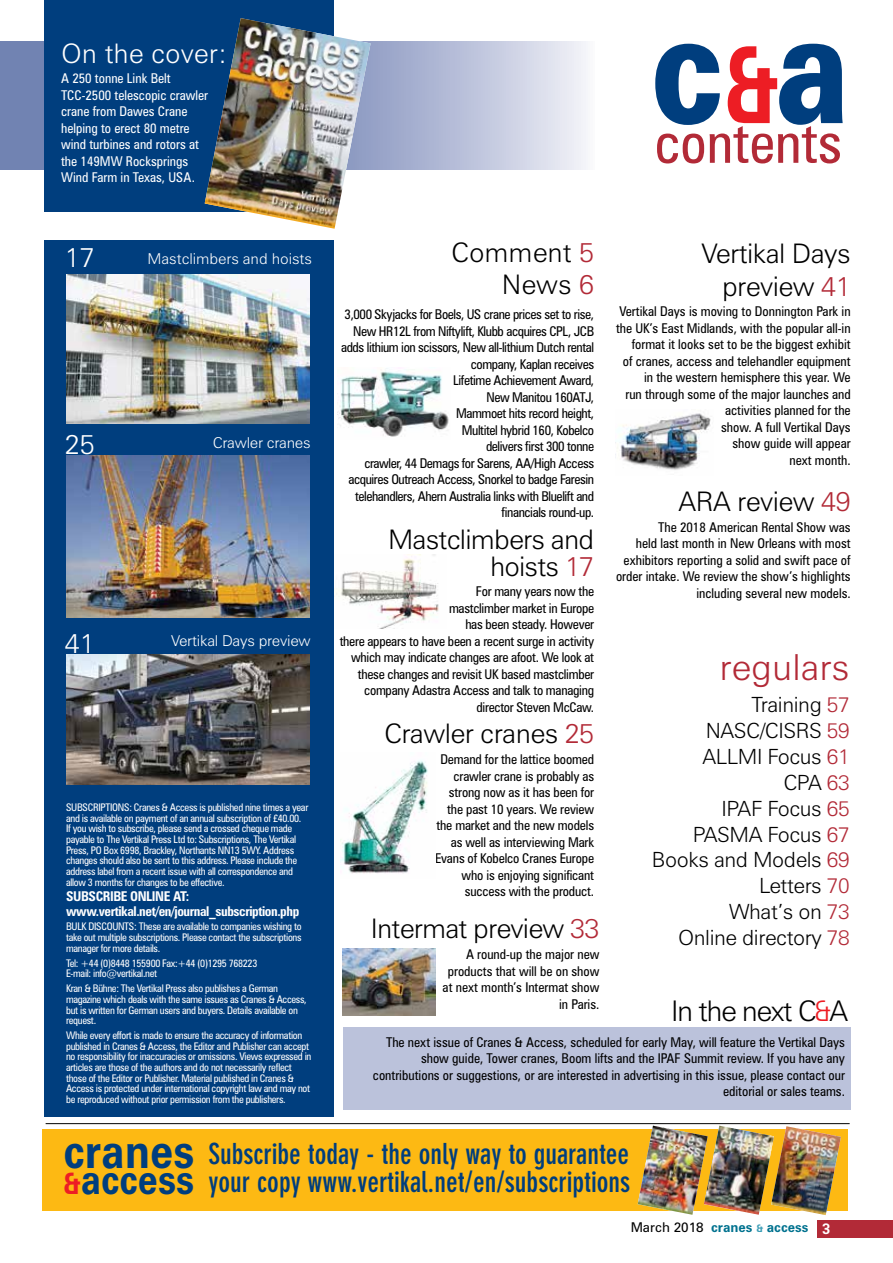
<style>
.page{position:relative;width:893px;height:1263px;background:#fff}
.page>*{position:absolute;margin:0;border:0;box-sizing:border-box;transform-origin:0 0}
.t1{font:900 154.5px "Zurich BT";color:#003e7e;scale:.79 1}
.t2{font:700 106.5px "Zurich BT";color:#ed1d24;scale:.79 1}
.t3{font:condensed 57px "Zurich BT";color:#b22a37}
.t4{font:700 47.4px "Zurich BT";color:#003e7e;scale:.9 1}
.t5{font:700 40.95px "Zurich BT";color:#003e7e;scale:.9 1}
.t6{font:300 36px "Zurich BT";color:#b22a37}
.t7{font:700 condensed 28.65px/28.2px "DIN Neuzeit Grotesk";color:#003e7e}
.t8{font:300 28.5px "Zurich BT";letter-spacing:-.05em;color:#000}
.t9{font:300 27px/32.4px "Zurich BT";letter-spacing:-.02em;color:#000;text-align:right}
.t10{font:300 27px "Zurich BT";color:#fff}
.t11{font:300 27px/32.4px "Zurich BT";color:#000;text-align:right}
.t12{font:300 21px/25.8px "Zurich BT";letter-spacing:-.02em;color:#000;text-align:right}
.t13{font:300 15px "Zurich BT";letter-spacing:-.015em;color:#fff}
.t14{font:condensed 13.5px/16.5px "Zurich BT";letter-spacing:-.01em;color:#000;text-align:right}
.t15{font:condensed 13.5px/16.5px "Zurich BT";letter-spacing:-.03em;color:#000;text-align:right}
.t16{font:condensed 13.5px/16.5px "Zurich BT";color:#fff}
.t17{font:700 condensed 13.5px/14.9px "Zurich BT";letter-spacing:-.03em;color:#fff}
.t18{font:700 13.5px "Zurich BT";color:#00728f}
.t19{font:condensed 10.5px/10.6px "Zurich BT";letter-spacing:-.03em;color:#fff}
.s1{font-weight:900;font-size:154.5px;color:#003e7e}
.s2{color:#b22a37}
.s3{color:#ed1d24}
.s4{font-size:29.7px;color:#ed1d24}
.s5{font-weight:400;color:#000}
.s6{font-size:10.5px;color:#3c9db6}
.s7{font-size:15px;color:#fff}
</style>
<div class="page">
<div style="left:818px;top:1220px;width:75px;height:17px;background:#b22a37"></div>
<div style="left:343px;top:1027px;width:508px;height:83px;background:#bbc2db"></div>
<svg style="left:0;top:42px;width:586px;height:128px;background:#b3bbd6"></svg>
<div style="left:44px;top:0;width:289px;height:212px;background:#003e7e"></div>
<div style="left:44px;top:240px;width:289px;height:876px;background:#003e7e"></div>
<hr style="left:46px;top:1123px;width:804px;height:1px;background:#000">
<img style="left:67px;top:274px;width:242px;height:149px">
<img style="left:67px;top:456px;width:242px;height:162px">
<img style="left:67px;top:654px;width:242px;height:130px">
<img style="left:205px;top:18px;width:166px;height:211px">
<img style="left:617px;top:413px;width:94px;height:57px">
<div style="left:42px;top:1129px;width:805px;height:82px;background:#fdb913"></div>
<img style="left:638px;top:1126px;width:133px;height:89px">
<img style="left:771px;top:1126px;width:70px;height:89px">
<img style="left:338px;top:367px;width:111px;height:70px">
<img style="left:336px;top:554px;width:103px;height:75px">
<img style="left:341px;top:760px;width:87px;height:114px">
<img style="left:343px;top:949px;width:92px;height:66px">
<h3 class="t10" style="left:61px;top:37px;width:168px">On the cover:</h3>
<p class="t16" style="left:61px;top:70px;width:149px">A 250 tonne Link Belt<br>TCC-2500 telescopic crawler crane from Dawes Crane helping to erect 80 metre wind turbines and rotors at the 149MW Rocksprings<br>Wind Farm in Texas, USA.</p>
<h3 class="t10" style="left:65px;top:241px;width:31px">17</h3>
<p class="t13" style="left:148px;top:250px;width:166px">Mastclimbers and hoists</p>
<h3 class="t10" style="left:65px;top:428px;width:31px">25</h3>
<p class="t13" style="left:213px;top:433px;width:99px">Crawler cranes</p>
<h3 class="t10" style="left:65px;top:627px;width:31px">41</h3>
<p class="t13" style="left:171px;top:632px;width:141px">Vertikal Days preview</p>
<p class="t19" style="left:66px;top:802px;width:244px">SUBSCRIPTIONS: Cranes &amp; Access is published nine times a year and is available on payment of an annual subscription of £40.00.<br>If you wish to subscribe, please send a crossed cheque made payable to The Vertikal Press Ltd to: Subscriptions, The Vertikal Press, PO Box 6998, Brackley, Northants NN13 5WY. Address changes should also be sent to this address. Please include the address label from a recent issue with all correspondence and allow 3 months for changes to be effective.</p>
<p class="t17" style="left:66px;top:888px;width:235px">Subscribe online at: www.vertikal.net/en/journal_subscription.php</p>
<p class="t19" style="left:66px;top:921px;width:237px;text-align:justify">BULK DISCOUNTS: These are available to companies wishing to take out multiple subscriptions. Please contact the subscriptions manager for more details.</p>
<p class="t19" style="left:66px;top:957px;width:193px">Tel: +44 (0)8448 155900 Fax:+44 (0)1295 768223<br>E-mail: info@vertikal.net</p>
<p class="t19" style="left:66px;top:983px;width:242px">Kran &amp; Bühne: The Vertikal Press also publishes a German magazine which deals with the same issues as Cranes &amp; Access, but is written for German users and buyers. Details available on request.</p>
<p class="t19" style="left:66px;top:1030px;width:247px">While every effort is made to ensure the accuracy of information published in Cranes &amp; Access, the Editor and Publisher can accept no responsibility for inaccuracies or omissions. Views expressed in articles are those of the authors and do not necessarily reflect those of the Editor or Publisher. Material published in Cranes &amp; Access is protected under international copyright law and may not be reproduced without prior permission from the publishers.</p>
<h1 class="t1" style="left:650px;top:-26px;width:95px">c</h1>
<h3 class="t3" style="left:654px;top:108px;width:189px">contents</h3>
<h2 class="t2" style="left:724px;top:20px;width:160px">&amp;<span class="s1">a</span></h2>
<h3 class="t11" style="left:451px;top:236px;width:144px">Comment <span class="s2">5<br></span>News <span class="s2">6</span></h3>
<p class="t15" style="left:341px;top:306px;width:255px">3,000 Skyjacks for Boels, US crane prices set to rise, New HR12L from Niftylift, Klubb acquires CPL, JCB adds lithium ion scissors, New all-lithium Dutch rental company, Kaplan receives<br>Lifetime Achievement Award,<br>New Manitou 160ATJ,<br>Mammoet hits record height,<br>Multitel hybrid 160, Kobelco<br>delivers first 300 tonne<br>crawler, 44 Demags for Sarens, AA/High Access acquires Outreach Access, Snorkel to badge Faresin telehandlers, Ahern Australia links with Bluelift and financials round-up.</p>
<h3 class="t9" style="left:388px;top:525px;width:208px;line-height:27px">Mastclimbers and hoists <span class="s2">17</span></h3>
<p class="t14" style="left:340px;top:583px;width:256px">For many years now the<br>mastclimber market in Europe<br>has been steady. However<br>there appears to have been a recent surge in activity which may indicate changes are afoot. We look at these changes and revisit UK based mastclimber company Adastra Access and talk to managing director Steven McCaw.</p>
<h3 class="t9" style="left:384px;top:717px;width:212px">Crawler cranes <span class="s2">25</span></h3>
<p class="t14" style="left:435px;top:751px;width:161px">Demand for the lattice boomed crawler crane is probably as strong now as it has been for the past 10 years. We review the market and the new models as well as interviewing Mark<br>Evans of Kobelco Cranes Europe who is enjoying significant success with the product.</p>
<h3 class="t9" style="left:371px;top:912px;width:230px">Intermat preview <span class="s2">33</span></h3>
<p class="t14" style="left:443px;top:946px;width:158px">A round-up the major new products that will be on show at next month’s Intermat show in Paris.</p>
<h3 class="t9" style="left:701px;top:237px;width:151px">Vertikal Days preview <span class="s2">41</span></h3>
<p class="t14" style="left:616px;top:303px;width:236px">Vertikal Days is moving to Donnington Park in the UK’s East Midlands, with the popular all-in format it looks set to be the biggest exhibit<br>of cranes, access and telehandler equipment in the western hemisphere this year. We<br>run through some of the major launches and activities planned for the<br>show. A full Vertikal Days<br>show guide will appear<br>next month.</p>
<h3 class="t9" style="left:678px;top:485px;width:174px">ARA review <span class="s2">49</span></h3>
<p class="t14" style="left:616px;top:518px;width:236px">The 2018 American Rental Show was<br>held last month in New Orleans with most exhibitors reporting a solid and swift pace of order intake. We review the show’s highlights including several new models.</p>
<h3 class="t6" style="left:719px;top:645px;width:132px">regulars</h3>
<h3 class="t12" style="left:652px;top:692px;width:199px">Training <span class="s2">57<br></span>NASC/CISRS <span class="s2">59<br></span>ALLMI Focus <span class="s2">61<br></span>CPA <span class="s2">63<br></span>IPAF Focus <span class="s2">65<br></span>PASMA Focus <span class="s2">67<br></span>Books and Models <span class="s2">69<br></span>Letters <span class="s2">70<br></span>What’s on <span class="s2">73<br></span>Online directory <span class="s2">78</span></h3>
<h3 class="t8" style="left:671px;top:993px;width:178px">In the next C<span class="s3">&amp;</span>A</h3>
<p class="t14" style="left:373px;top:1033px;width:473px">The next issue of Cranes &amp; Access, scheduled for early May, will feature the Vertikal Days show guide, Tower cranes, Boom lifts and the IPAF Summit review. If you have any contributions or suggestions, or are interested in advertising in this issue, please contact our editorial or sales teams.</p>
<h3 class="t4" style="left:64px;top:1122px;width:147px">cranes</h3>
<h3 class="t5" style="left:64px;top:1155px;width:147px"><span class="s4">&amp;</span>access</h3>
<h3 class="t7" style="left:208px;top:1139px;width:423px">Subscribe today - the only way to guarantee your copy www.vertikal.net/en/subscriptions</h3>
<p class="t18" style="left:631px;top:1219px;width:201px"><span class="s5">March 2018</span> cranes <span class="s6">&amp;</span> access <span class="s7">3</span></p>
</div>
